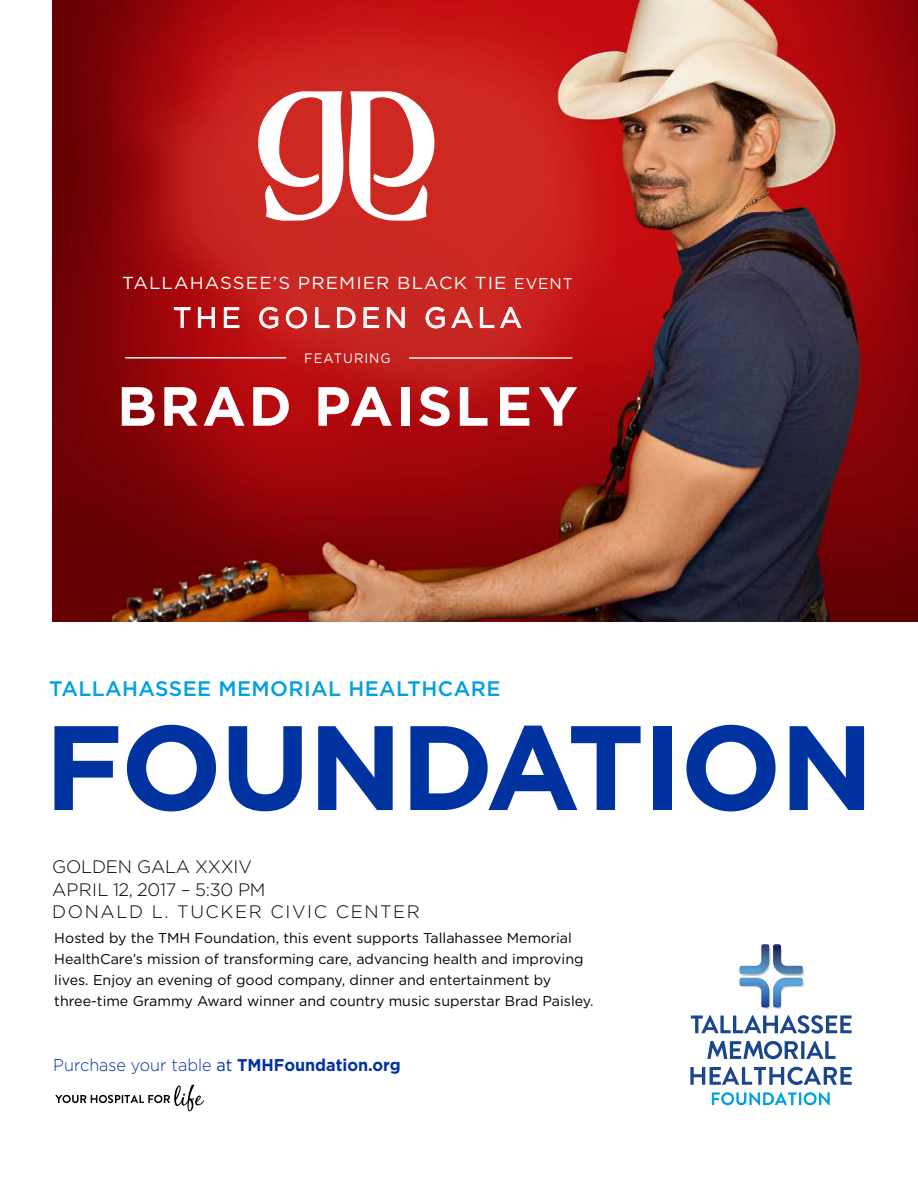
<style>
.page{position:relative;width:918px;height:1188px;background:#fff}
.page>*{position:absolute;margin:0;border:0;box-sizing:border-box;transform-origin:0 0}
.t1{font:700 119.7px "Gotham";letter-spacing:-.02em;color:#0032a0}
.t2{font:700 55.2px "Gotham";letter-spacing:.05em;color:#fff}
.t3{font:28.5px "Gotham";letter-spacing:.15em;color:#fff}
.t4{font:500 21px "Gotham";letter-spacing:.02em;color:#00a1df}
.t5{font:300 18px/22.5px "Gotham";letter-spacing:.01em;color:#000}
.t6{font:17.4px "Gotham";letter-spacing:.06em;color:#fff;scale:1.06 1}
.t7{font:300 17.1px "Gotham";color:#0032a0;scale:.95 1}
.t8{font:14.25px/21px "Gotham";color:#000}
.t9{font:13.65px "Gotham";letter-spacing:.08em;color:#fff;scale:.95 1}
.s1{font-size:15.6px}
.s2{font-weight:400}
.s3{font-weight:700}
</style>
<div class="page">
<img style="left:762px;top:1007px;width:9px;height:2px">
<img style="left:774px;top:980px;width:30px;height:29px">
<svg style="left:739px;top:944px;width:64px;height:63px"></svg>
<svg style="left:691px;top:1015px;width:161px;height:19px"></svg>
<hr style="left:801px;top:1041px;width:3px;height:18px;background:#19468d">
<svg style="left:806px;top:1041px;width:30px;height:18px"></svg>
<svg style="left:707px;top:1041px;width:91px;height:18px"></svg>
<svg style="left:690px;top:1067px;width:162px;height:18px"></svg>
<svg style="left:712px;top:1092px;width:118px;height:13px"></svg>
<img style="left:52px;top:0;width:866px;height:622px">
<svg style="left:258px;top:91px;width:176px;height:130px"></svg>
<svg style="left:55px;top:1085px;width:149px;height:26px"></svg>
<svg style="left:174px;top:307px;width:17px;height:21px"></svg>
<svg style="left:198px;top:307px;width:17px;height:21px"></svg>
<svg style="left:224px;top:307px;width:16px;height:21px"></svg>
<svg style="left:259px;top:306px;width:20px;height:23px"></svg>
<svg style="left:286px;top:306px;width:21px;height:23px"></svg>
<svg style="left:315px;top:307px;width:15px;height:21px"></svg>
<svg style="left:337px;top:307px;width:19px;height:21px"></svg>
<svg style="left:363px;top:307px;width:16px;height:21px"></svg>
<svg style="left:387px;top:307px;width:18px;height:21px"></svg>
<svg style="left:425px;top:306px;width:20px;height:23px"></svg>
<svg style="left:451px;top:307px;width:22px;height:22px"></svg>
<svg style="left:480px;top:307px;width:42px;height:22px"></svg>
<hr style="left:125px;top:357px;width:161px;height:2px;background:#fff">
<hr style="left:409px;top:357px;width:163px;height:2px;background:#fff">
<p class="t6" style="left:122px;top:271px;width:427px">TALLAHASSEE’S PREMIER BLACK TIE <span class="s1">EVENT</span></p>
<h3 class="t3" style="left:173px;top:299px;width:350px">THE GOLDEN GALA</h3>
<p class="t9" style="left:304px;top:349px;width:92px">FEATURING</p>
<h2 class="t2" style="left:117px;top:370px;width:462px">BRAD PAISLEY</h2>
<h3 class="t4" style="left:49px;top:675px;width:453px">TALLAHASSEE MEMORIAL HEALTHCARE</h3>
<h1 class="t1" style="left:44px;top:688px;width:831px">FOUNDATION</h1>
<p class="t5" style="left:52px;top:855px;width:369px">GOLDEN GALA XXXIV<br>APRIL 12, 2017 – 5:30 PM<br>DONALD L. TUCKER CIVIC CENTER</p>
<p class="t8" style="left:54px;top:927px;width:541px">Hosted by the TMH Foundation, this event supports Tallahassee Memorial HealthCare’s mission of transforming care, advancing health and improving lives. Enjoy an evening of good company, dinner and entertainment by three-time Grammy Award winner and country music superstar Brad Paisley.</p>
<p class="t7" style="left:53px;top:1054px;width:367px">Purchase your table <span class="s2">at</span> <span class="s3">TMHFoundation.org</span></p>
</div>
